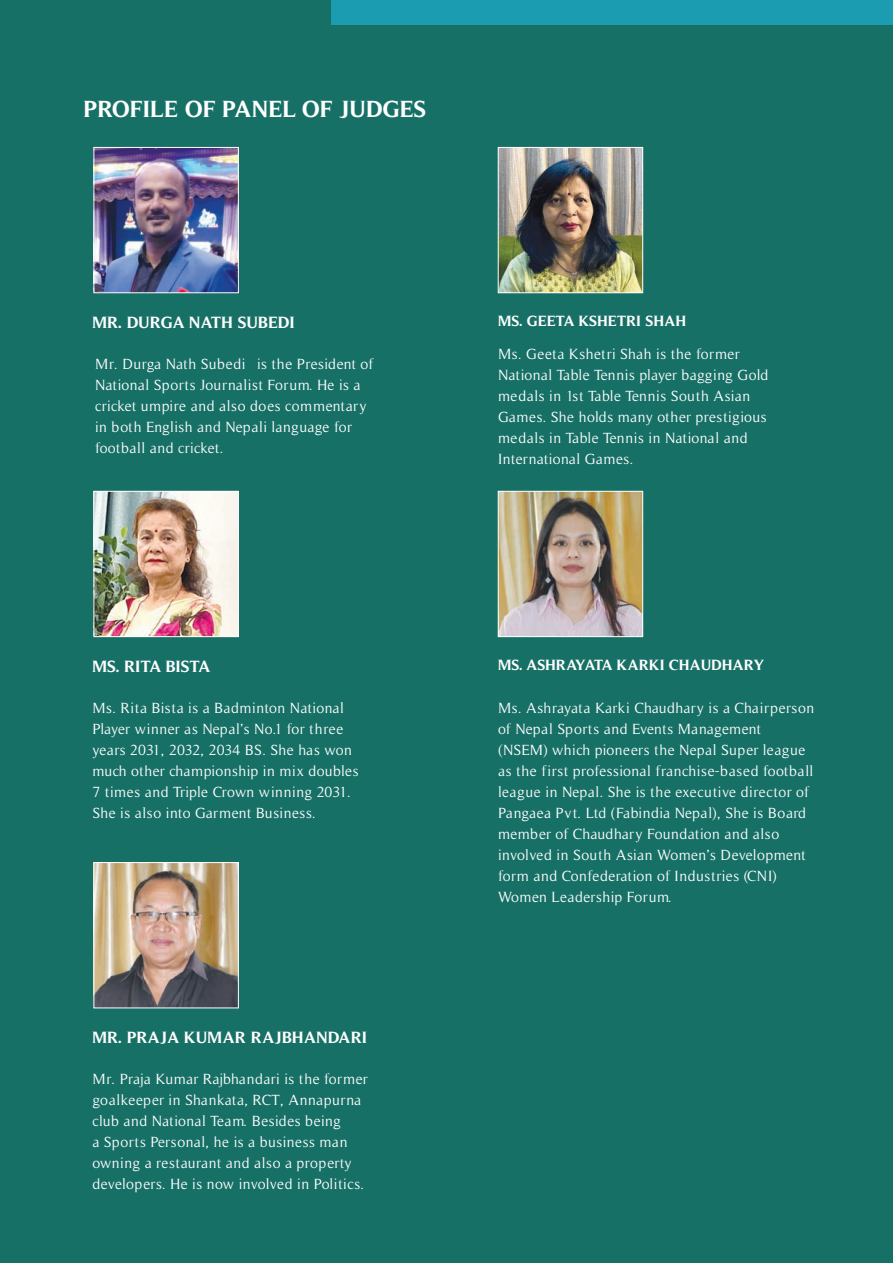
<style>
.page{position:relative;width:893px;height:1263px;background:#177066}
.page>*{position:absolute;margin:0;border:0;box-sizing:border-box;transform-origin:0 0}
._01_heading{font:700 23.55px "Timeless";color:#fff}
.Subhead{font:700 16.5px "Timeless";color:#fff}
.body{font:15px/21px "Timeless";letter-spacing:.03em;color:#fff}
.body-2{font:700 15px "Timeless";color:#fff}
</style>
<div class="page">
<div style="left:332px;top:0;width:561px;height:24px;background:#1b9cb0"></div>
<img style="left:96px;top:149px;width:141px;height:142px">
<div style="left:94px;top:147px;width:145px;height:146px;border:1px solid #fff"></div>
<img style="left:96px;top:493px;width:141px;height:142px">
<div style="left:94px;top:491px;width:145px;height:146px;border:1px solid #fff"></div>
<img style="left:96px;top:864px;width:141px;height:142px">
<div style="left:94px;top:862px;width:145px;height:146px;border:1px solid #fff"></div>
<img style="left:500px;top:149px;width:141px;height:142px">
<div style="left:498px;top:147px;width:145px;height:146px;border:1px solid #fff"></div>
<img style="left:500px;top:493px;width:141px;height:142px">
<div style="left:498px;top:491px;width:145px;height:146px;border:1px solid #fff"></div>
<p class="_01_heading" style="left:84px;top:95px;width:344px">PROFILE OF PANEL OF JUDGES</p>
<p class="Subhead" style="left:92px;top:312px;width:204px">MR. DURGA NATH SUBEDI</p>
<p class="body" style="left:95px;top:353px;width:280px">Mr. Durga Nath Subedi is the President of National Sports Journalist Forum. He is a cricket umpire and also does commentary in both English and Nepali language for football and cricket.</p>
<p class="Subhead" style="left:92px;top:656px;width:120px">MS. RITA BISTA</p>
<p class="body" style="left:92px;top:697px;width:268px">Ms. Rita Bista is a Badminton National Player winner as Nepal’s No.1 for three years 2031, 2032, 2034 BS. She has won much other championship in mix doubles 7 times and Triple Crown winning 2031.<br>She is also into Garment Business.</p>
<p class="Subhead" style="left:92px;top:1027px;width:276px">MR. PRAJA KUMAR RAJBHANDARI</p>
<p class="body" style="left:92px;top:1069px;width:277px">Mr. Praja Kumar Rajbhandari is the former goalkeeper in Shankata, RCT, Annapurna club and National Team. Besides being<br>a Sports Personal, he is a business man owning a restaurant and also a property developers. He is now involved in Politics.</p>
<p class="body-2" style="left:498px;top:312px;width:190px">MS. GEETA KSHETRI SHAH</p>
<p class="body" style="left:498px;top:343px;width:272px">Ms. Geeta Kshetri Shah is the former National Table Tennis player bagging Gold medals in 1st Table Tennis South Asian Games. She holds many other prestigious medals in Table Tennis in National and International Games.</p>
<p class="body-2" style="left:498px;top:656px;width:268px">MS. ASHRAYATA KARKI CHAUDHARY</p>
<p class="body" style="left:498px;top:697px;width:318px">Ms. Ashrayata Karki Chaudhary is a Chairperson of Nepal Sports and Events Management (NSEM) which pioneers the Nepal Super league as the first professional franchise-based football league in Nepal. She is the executive director of Pangaea Pvt. Ltd (Fabindia Nepal), She is Board member of Chaudhary Foundation and also involved in South Asian Women’s Development form and Confederation of Industries (CNI)<br>Women Leadership Forum.</p>
</div>
